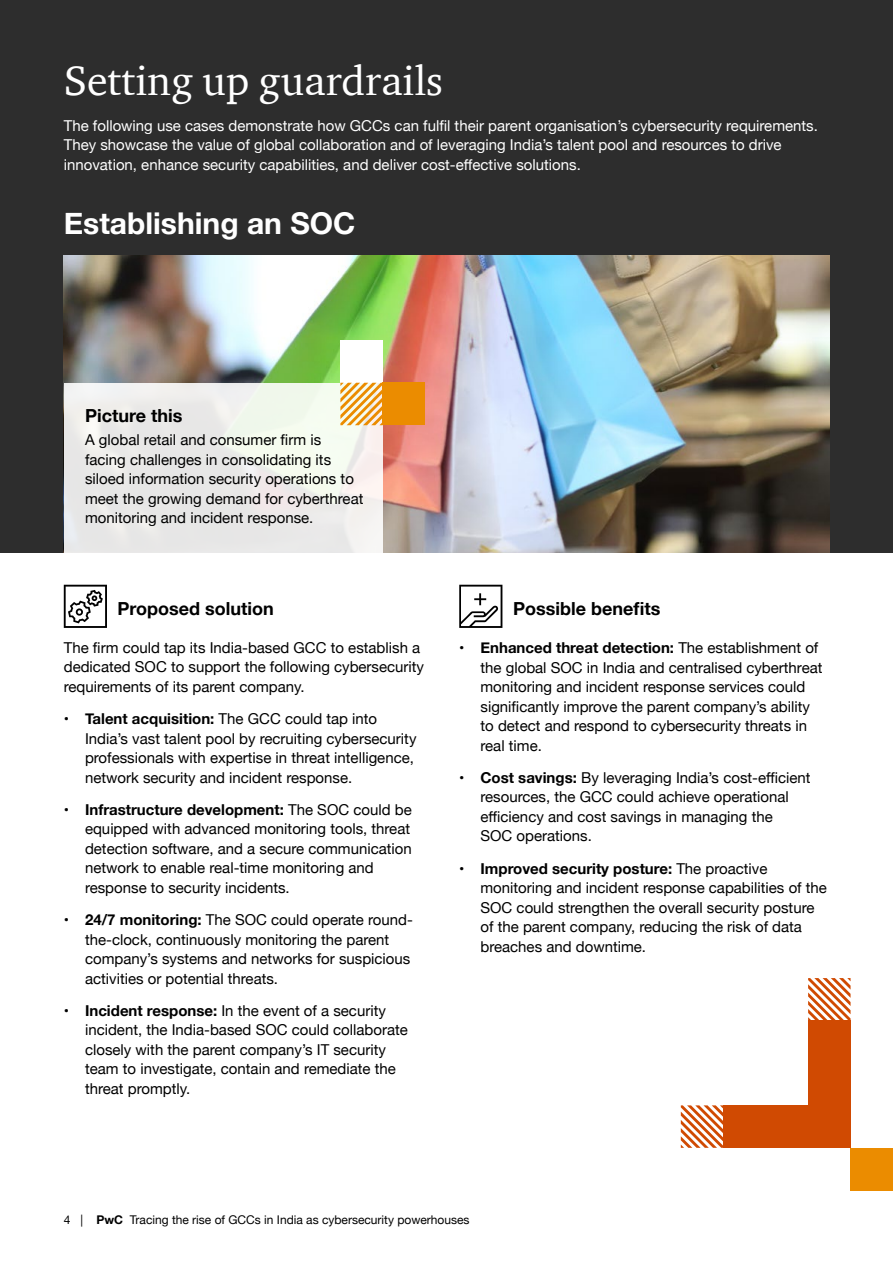
<style>
.page{position:relative;width:893px;height:1263px;background:#fff}
.page>*{position:absolute;margin:0;border:0;box-sizing:border-box;transform-origin:0 0}
.t1{font:42px "ITC Charter Com";color:#fff}
.t2{font:700 30px "Helvetica Neue";color:#fff}
.t3{font:700 18px "Helvetica Neue";color:#000}
.t4{font:15px/19.5px "Helvetica Neue";color:#000}
.t5{font:15px/19.5px "Helvetica Neue";color:#fff}
.t6{font:12px "Helvetica Neue";color:#000}
.s1{font-weight:700}
</style>
<div class="page">
<div style="left:0;top:0;width:893px;height:553px;background:#2d2d2d"></div>
<img style="left:64px;top:255px;width:765px;height:298px">
<svg style="left:64px;top:383px;width:319px;height:170px;background:#ededea"></svg>
<div style="left:340px;top:340px;width:43px;height:43px;background:#fff"></div>
<svg style="left:340px;top:383px;width:43px;height:42px;background:#f0c278"></svg>
<div style="left:383px;top:383px;width:42px;height:42px;background:#eb8c00"></div>
<div style="left:723px;top:1105px;width:43px;height:43px;background:#d04a02"></div>
<div style="left:766px;top:1105px;width:84px;height:43px;background:#d04a02"></div>
<div style="left:808px;top:1020px;width:42px;height:85px;background:#d04a02"></div>
<svg style="left:681px;top:1105px;width:42px;height:43px"></svg>
<svg style="left:808px;top:978px;width:42px;height:42px"></svg>
<div style="left:850px;top:1148px;width:43px;height:42px;background:#eb8c00"></div>
<svg style="left:64px;top:585px;width:43px;height:43px"></svg>
<svg style="left:459px;top:585px;width:43px;height:43px"></svg>
<h1 class="t1" style="left:64px;top:55px;width:381px">Setting up guardrails</h1>
<p class="t5" style="left:64px;top:116px;width:756px">The following use cases demonstrate how GCCs can fulfil their parent organisation’s cybersecurity requirements.<br>They showcase the value of global collaboration and of leveraging India’s talent pool and resources to drive innovation, enhance security capabilities, and deliver cost-effective solutions.</p>
<h2 class="t2" style="left:64px;top:200px;width:293px">Establishing an SOC</h2>
<p class="t3" style="left:85px;top:401px;width:99px">Picture this</p>
<p class="t4" style="left:85px;top:431px;width:280px">A global retail and consumer firm is facing challenges in consolidating its siloed information security operations to meet the growing demand for cyberthreat monitoring and incident response.</p>
<p class="t3" style="left:118px;top:594px;width:158px">Proposed solution</p>
<p class="t3" style="left:513px;top:594px;width:149px">Possible benefits</p>
<p class="t4" style="left:64px;top:639px;width:362px">The firm could tap its India-based GCC to establish a dedicated SOC to support the following cybersecurity requirements of its parent company.</p>
<p class="t4" style="left:85px;top:710px;width:333px;text-indent:-21px"><span class="s1">• Talent acquisition:</span> The GCC could tap into India’s vast talent pool by recruiting cybersecurity professionals with expertise in threat intelligence, network security and incident response.</p>
<p class="t4" style="left:85px;top:801px;width:328px;text-indent:-21px"><span class="s1">• Infrastructure development:</span> The SOC could be equipped with advanced monitoring tools, threat detection software, and a secure communication network to enable real-time monitoring and response to security incidents.</p>
<p class="t4" style="left:85px;top:911px;width:329px;text-indent:-21px"><span class="s1">• 24/7 monitoring:</span> The SOC could operate round&shy;the-clock, continuously monitoring the parent company’s systems and networks for suspicious activities or potential threats.</p>
<p class="t4" style="left:85px;top:1002px;width:324px;text-indent:-21px"><span class="s1">• Incident response:</span> In the event of a security incident, the India-based SOC could collaborate closely with the parent company’s IT security team to investigate, contain and remediate the threat promptly.</p>
<p class="t4" style="left:480px;top:639px;width:344px;text-indent:-21px"><span class="s1">• Enhanced threat detection:</span> The establishment of the global SOC in India and centralised cyberthreat monitoring and incident response services could significantly improve the parent company’s ability to detect and respond to cybersecurity threats in real time.</p>
<p class="t4" style="left:480px;top:769px;width:332px;text-indent:-21px"><span class="s1">• Cost savings:</span> By leveraging India’s cost-efficient resources, the GCC could achieve operational efficiency and cost savings in managing the<br>SOC operations.</p>
<p class="t4" style="left:480px;top:859px;width:348px;text-indent:-21px"><span class="s1">• Improved security posture:</span> The proactive monitoring and incident response capabilities of the SOC could strengthen the overall security posture of the parent company, reducing the risk of data breaches and downtime.</p>
<p class="t6" style="left:64px;top:1211px;width:407px">4 | <span class="s1">PwC</span> Tracing the rise of GCCs in India as cybersecurity powerhouses</p>
</div>
